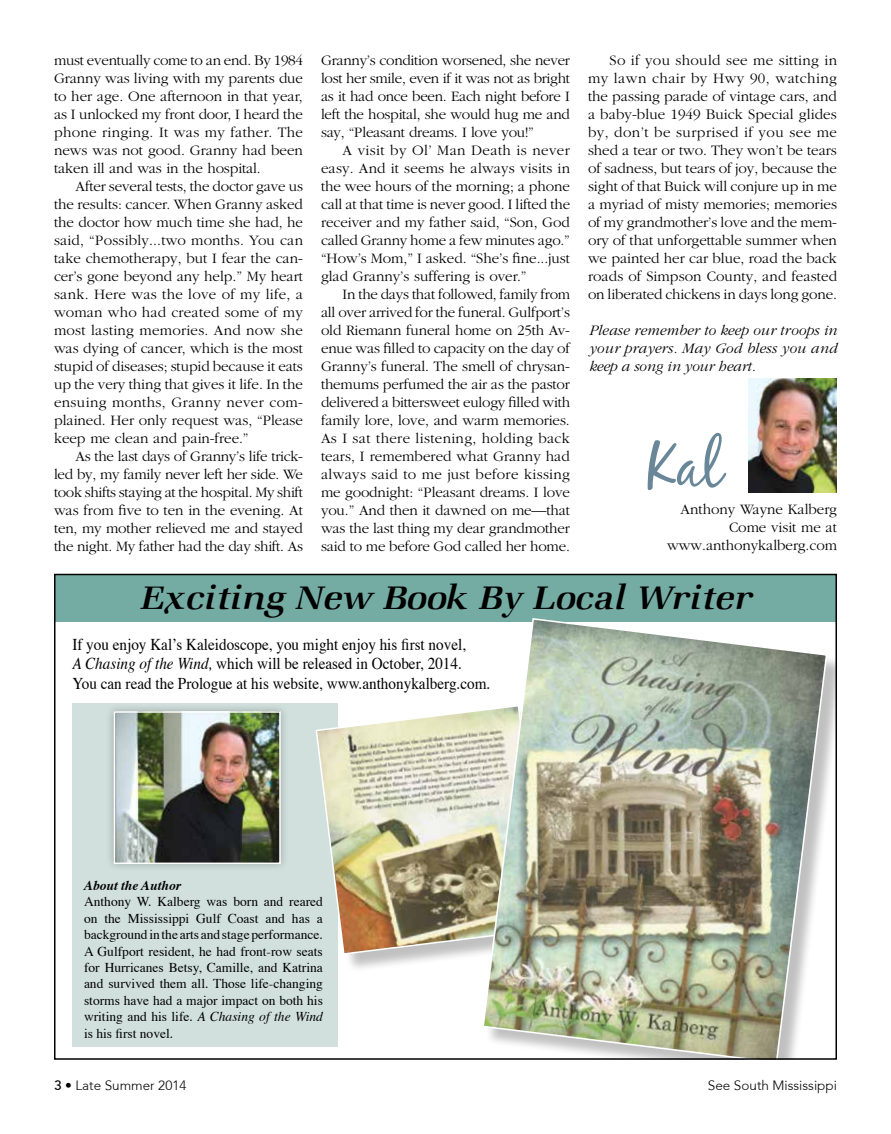
<style>
.page{position:relative;width:891px;height:1134px;background:#fff}
.page>*{position:absolute;margin:0;border:0;box-sizing:border-box;transform-origin:0 0}
.t1{font:63px "Black Jack";color:#698799}
.t2{font:italic 500 31.5px "Zapf";color:#000}
.t3{font:16.5px/19.5px "Times";color:#000;scale:.92 1}
.t4{font:300 15px/18px "Garamond";letter-spacing:-.01em;color:#000;text-align:justify}
.t5{font:italic 300 15px/18px "Garamond";letter-spacing:.02em;color:#000;text-align:justify}
.t6{font:13.5px/16.5px "Times";color:#000;text-align:justify}
.t7{font:300 13.5px "Avenir 35";color:#000}
.t8{font:italic 700 13.5px "Times";color:#000}
.s1{font-style:italic}
.s2{font-family:"Avenir 65";font-weight:500}
</style>
<div class="page">
<div style="left:72px;top:703px;width:266px;height:344px;background:#d1e0dd"></div>
<div style="left:55px;top:575px;width:781px;height:47px;background:#74aca4"></div>
<div style="left:105px;top:703px;width:184px;height:169px;background:#000;opacity:.25"></div>
<img style="left:117px;top:714px;width:161px;height:147px">
<div style="left:114px;top:711px;width:167px;height:153px;border:2px solid #fff"></div>
<div style="left:318px;top:707px;width:247px;height:266px;background:#000;opacity:.25"></div>
<img style="left:315px;top:707px;width:166px;height:249px">
<img style="left:481px;top:618px;width:347px;height:439px">
<img style="left:749px;top:378px;width:88px;height:115px">
<p class="t4" style="left:54px;top:52px;width:251px">must eventually come to an end. By 1984<br>Granny was living with my parents due to her age. One afternoon in that year, as I unlocked my front door, I heard the phone ringing. It was my father. The news was not good. Granny had been taken ill and was in the hospital.</p>
<p class="t4" style="left:54px;top:178px;width:251px;text-indent:22px">After several tests, the doctor gave us the results: cancer. When Granny asked the doctor how much time she had, he said, “Possibly...two months. You can take chemotherapy, but I fear the can&shy;cer’s gone beyond any help.” My heart sank. Here was the love of my life, a woman who had created some of my most lasting memories. And now she was dying of cancer, which is the most stupid of diseases; stupid because it eats up the very thing that gives it life. In the ensuing months, Granny never com&shy;plained. Her only request was, “Please keep me clean and pain-free.”</p>
<p class="t4" style="left:54px;top:448px;width:251px;text-indent:22px">As the last days of Granny’s life trick&shy;led by, my family never left her side. We took shifts staying at the hospital. My shift was from five to ten in the evening. At ten, my mother relieved me and stayed the night. My father had the day shift. As</p>
<p class="t4" style="left:321px;top:52px;width:250px">Granny’s condition worsened, she never lost her smile, even if it was not as bright as it had once been. Each night before I left the hospital, she would hug me and say, “Pleasant dreams. I love you!”</p>
<p class="t4" style="left:321px;top:142px;width:251px;text-indent:22px">A visit by Ol’ Man Death is never easy. And it seems he always visits in the wee hours of the morning; a phone call at that time is never good. I lifted the receiver and my father said, “Son, God called Granny home a few minutes ago.” “How’s Mom,” I asked. “She’s fine...just glad Granny’s suffering is over.”</p>
<p class="t4" style="left:321px;top:286px;width:251px;text-indent:22px">In the days that followed, family from all over arrived for the funeral. Gulfport’s old Riemann funeral home on 25th Av&shy;enue was filled to capacity on the day of Granny’s funeral. The smell of chrysan&shy;themums perfumed the air as the pastor delivered a bittersweet eulogy filled with family lore, love, and warm memories.<br>As I sat there listening, holding back tears, I remembered what Granny had always said to me just before kissing me goodnight: “Pleasant dreams. I love you.” And then it dawned on me—that was the last thing my dear grandmother said to me before God called her home.</p>
<p class="t4" style="left:588px;top:52px;width:251px;text-indent:22px">So if you should see me sitting in my lawn chair by Hwy 90, watching the passing parade of vintage cars, and a baby-blue 1949 Buick Special glides by, don’t be surprised if you see me shed a tear or two. They won’t be tears of sadness, but tears of joy, because the sight of that Buick will conjure up in me a myriad of misty memories; memories of my grandmother’s love and the mem&shy;ory of that unforgettable summer when we painted her car blue, road the back roads of Simpson County, and feasted on liberated chickens in days long gone.</p>
<p class="t5" style="left:589px;top:322px;width:250px">Please remember to keep our troops in your prayers. May God bless you and keep a song in your heart.</p>
<h1 class="t1" style="left:648px;top:427px;width:76px">Kal</h1>
<p class="t4" style="left:667px;top:501px;width:171px;text-align:right">Anthony Wayne Kalberg<br>Come visit me at www.anthonykalberg.com</p>
<h2 class="t2" style="left:139px;top:575px;width:614px">Exciting New Book By Local Writer</h2>
<p class="t3" style="left:72px;top:633px;width:456px">If you enjoy Kal’s Kaleidoscope, you might enjoy his first novel,<br><span class="s1">A Chasing of the Wind,</span> which will be released in October, 2014.<br>You can read the Prologue at his website, www.anthonykalberg.com.</p>
<p class="t8" style="left:84px;top:872px;width:99px">About the Author</p>
<p class="t6" style="left:84px;top:892px;width:240px">Anthony W. Kalberg was born and reared on the Mississippi Gulf Coast and has a background in the arts and stage performance.<br>A Gulfport resident, he had front-row seats for Hurricanes Betsy, Camille, and Katrina and survived them all. Those life-changing storms have had a major impact on both his writing and his life. <span class="s1">A Chasing of the Wind </span>is his first novel.</p>
<p class="t7" style="left:54px;top:1078px;width:134px"><span class="s2">3</span> • Late Summer 2014</p>
<p class="t7" style="left:708px;top:1078px;width:131px">See South Mississippi</p>
</div>
